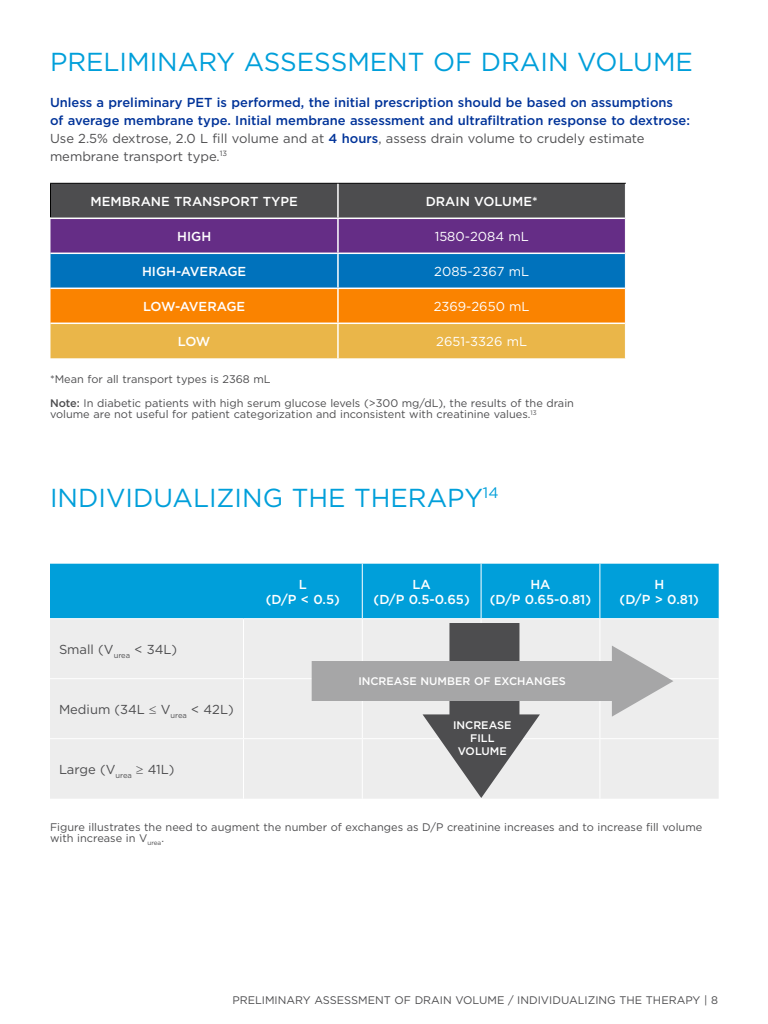
<style>
.page{position:relative;width:768px;height:1024px;background:#fff}
.page>*{position:absolute;margin:0;border:0;box-sizing:border-box;transform-origin:0 0}
.HIGHLIGHT{font:26px "Gotham";color:#009fda}
.SECTION{font:26px "Gotham";color:#009fda}
.HIGHLIGHT-2{font:500 13px/18px "Gotham";color:#039}
.t1{font:500 13px/15.6px "Gotham";color:#fff;text-align:center}
.t2{font:13px "Gotham";color:#4d4d4f}
.t3{font:13px "Gotham";color:#fff}
.t4{font:500 13px "Gotham";letter-spacing:-.02em;color:#fff}
.FOOTNOTE{font:11px/11px "Gotham";color:#4d4d4f}
.FOOTNOTE-2{font:500 11px/13.2px "Gotham";color:#fff;text-align:center}
.s1{font-weight:400;color:#4d4d4f}
.s2{font-weight:500}
</style>
<div class="page">
<svg style="left:50px;top:184px;width:575px;height:174px;background:#866f60"></svg>
<hr style="left:50px;top:183px;width:288px;height:1px;background:#000">
<hr style="left:50px;top:184px;width:1px;height:34px;background:#000">
<hr style="left:338px;top:183px;width:288px;height:1px;background:#000">
<hr style="left:337px;top:184px;width:2px;height:34px;background:#fff">
<hr style="left:50px;top:218px;width:288px;height:1px;background:#fff">
<hr style="left:338px;top:218px;width:287px;height:1px;background:#fff">
<hr style="left:337px;top:219px;width:2px;height:34px;background:#fff">
<hr style="left:50px;top:253px;width:288px;height:1px;background:#fff">
<hr style="left:338px;top:253px;width:287px;height:1px;background:#fff">
<hr style="left:337px;top:254px;width:2px;height:34px;background:#fff">
<hr style="left:50px;top:288px;width:288px;height:1px;background:#fff">
<hr style="left:338px;top:288px;width:287px;height:1px;background:#fff">
<hr style="left:337px;top:289px;width:2px;height:34px;background:#fff">
<hr style="left:50px;top:323px;width:288px;height:1px;background:#fff">
<hr style="left:338px;top:323px;width:287px;height:1px;background:#fff">
<hr style="left:337px;top:324px;width:2px;height:34px;background:#fff">
<div style="left:50px;top:564px;width:669px;height:54px;background:#009fda"></div>
<div style="left:50px;top:619px;width:669px;height:180px;background:#ededed"></div>
<hr style="left:362px;top:564px;width:1px;height:54px;background:#fff">
<hr style="left:481px;top:564px;width:1px;height:54px;background:#fff">
<hr style="left:599px;top:564px;width:1px;height:54px;background:#fff">
<hr style="left:243px;top:619px;width:1px;height:59px;background:#fff">
<hr style="left:362px;top:619px;width:1px;height:59px;background:#fff">
<hr style="left:481px;top:619px;width:1px;height:59px;background:#fff">
<hr style="left:599px;top:619px;width:1px;height:59px;background:#fff">
<hr style="left:50px;top:678px;width:194px;height:1px;background:#fff">
<hr style="left:244px;top:678px;width:118px;height:1px;background:#fff">
<hr style="left:243px;top:679px;width:1px;height:59px;background:#fff">
<hr style="left:362px;top:679px;width:1px;height:59px;background:#fff">
<hr style="left:600px;top:678px;width:119px;height:1px;background:#fff">
<hr style="left:599px;top:679px;width:1px;height:59px;background:#fff">
<hr style="left:50px;top:738px;width:194px;height:1px;background:#fff">
<hr style="left:244px;top:738px;width:118px;height:1px;background:#fff">
<hr style="left:243px;top:739px;width:1px;height:60px;background:#fff">
<hr style="left:362px;top:738px;width:119px;height:1px;background:#fff">
<hr style="left:362px;top:739px;width:1px;height:60px;background:#fff">
<hr style="left:481px;top:738px;width:119px;height:1px;background:#fff">
<hr style="left:481px;top:739px;width:1px;height:60px;background:#fff">
<hr style="left:600px;top:738px;width:119px;height:1px;background:#fff">
<hr style="left:599px;top:739px;width:1px;height:60px;background:#fff">
<div style="left:449px;top:623px;width:70px;height:112px;background:#4d4d4f"></div>
<svg style="left:423px;top:714px;width:117px;height:84px"></svg>
<div style="left:312px;top:661px;width:322px;height:40px;background:#a6a6a7"></div>
<svg style="left:612px;top:646px;width:61px;height:71px"></svg>
<p class="HIGHLIGHT" style="left:50px;top:45px;width:645px">PRELIMINARY ASSESSMENT OF DRAIN VOLUME</p>
<p class="HIGHLIGHT-2" style="left:50px;top:93px;width:642px">Unless a preliminary PET is performed, the initial prescription should be based on assumptions<br>of average membrane type. Initial membrane assessment and ultrafiltration response to dextrose:<br><span class="s1">Use 2.5% dextrose, 2.0 L fill volume and at</span> 4 hours<span class="s1">, assess drain volume to crudely estimate membrane transport type.</span><sup>13</sup></p>
<p class="t1" style="left:91px;top:193px;width:209px">MEMBRANE TRANSPORT TYPE</p>
<p class="t1" style="left:426px;top:193px;width:113px">DRAIN VOLUME*</p>
<p class="t1" style="left:177px;top:228px;width:36px">HIGH</p>
<p class="t3" style="left:435px;top:228px;width:96px">1580-2084 mL</p>
<p class="t1" style="left:142px;top:263px;width:106px">HIGH-AVERAGE</p>
<p class="t3" style="left:434px;top:263px;width:96px">2085-2367 mL</p>
<p class="t4" style="left:143px;top:298px;width:104px">LOW-AVERAGE</p>
<p class="t3" style="left:434px;top:298px;width:97px">2369-2650 mL</p>
<p class="t1" style="left:178px;top:333px;width:34px">LOW</p>
<p class="t3" style="left:436px;top:333px;width:92px">2651-3326 mL</p>
<p class="FOOTNOTE" style="left:50px;top:374px;width:222px">*Mean for all transport types is 2368 mL</p>
<p class="FOOTNOTE" style="left:50px;top:398px;width:526px"><span class="s2">Note:</span> In diabetic patients with high serum glucose levels (&gt;300 mg/dL), the results of the drain volume are not useful for patient categorization and inconsistent with creatinine values.<sup>13</sup></p>
<p class="SECTION" style="left:50px;top:481px;width:450px">INDIVIDUALIZING TH E TH ERAPY<sup>14</sup></p>
<p class="t2" style="left:59px;top:641px;width:120px">Small (V<sub>urea</sub> &lt; 34L)</p>
<p class="t2" style="left:59px;top:701px;width:176px">Medium (34L ≤ V<sub>urea</sub> &lt; 42L)</p>
<p class="t2" style="left:59px;top:761px;width:117px">Large (V<sub>urea</sub> ≥ 41L)</p>
<p class="t1" style="left:266px;top:576px;width:76px">L<br>(D/P &lt; 0.5)</p>
<p class="t1" style="left:374px;top:576px;width:98px">LA<br>(D/P 0.5-0.65)</p>
<p class="t1" style="left:490px;top:576px;width:103px">HA<br>(D/P 0.65-0.81)</p>
<p class="t1" style="left:620px;top:576px;width:81px">H<br>(D/P &gt; 0.81)</p>
<p class="FOOTNOTE-2" style="left:358px;top:674px;width:209px">INCREASE NUMBER OF EXCHANGES</p>
<p class="FOOTNOTE-2" style="left:453px;top:718px;width:60px">INCREASE<br>FILL<br>VOLUME</p>
<p class="FOOTNOTE" style="left:50px;top:821px;width:654px">Figure illustrates the need to augment the number of exchanges as D/P creatinine increases and to increase fill volume with increase in V<sub>urea</sub>.</p>
<p class="FOOTNOTE" style="left:232px;top:994px;width:8px">preliminary</p>
<p class="FOOTNOTE" style="left:314px;top:994px;width:9px">assessment</p>
<p class="FOOTNOTE" style="left:394px;top:994px;width:29px">of drain</p>
<p class="FOOTNOTE" style="left:455px;top:994px;width:9px">volume</p>
<p class="FOOTNOTE" style="left:508px;top:994px;width:17px">/ individuali</p>
<p class="FOOTNOTE" style="left:588px;top:994px;width:15px">zing</p>
<p class="FOOTNOTE" style="left:620px;top:994px;width:51px">the therapy</p>
<p class="FOOTNOTE" style="left:704px;top:994px;width:15px">| 8</p>
</div>
